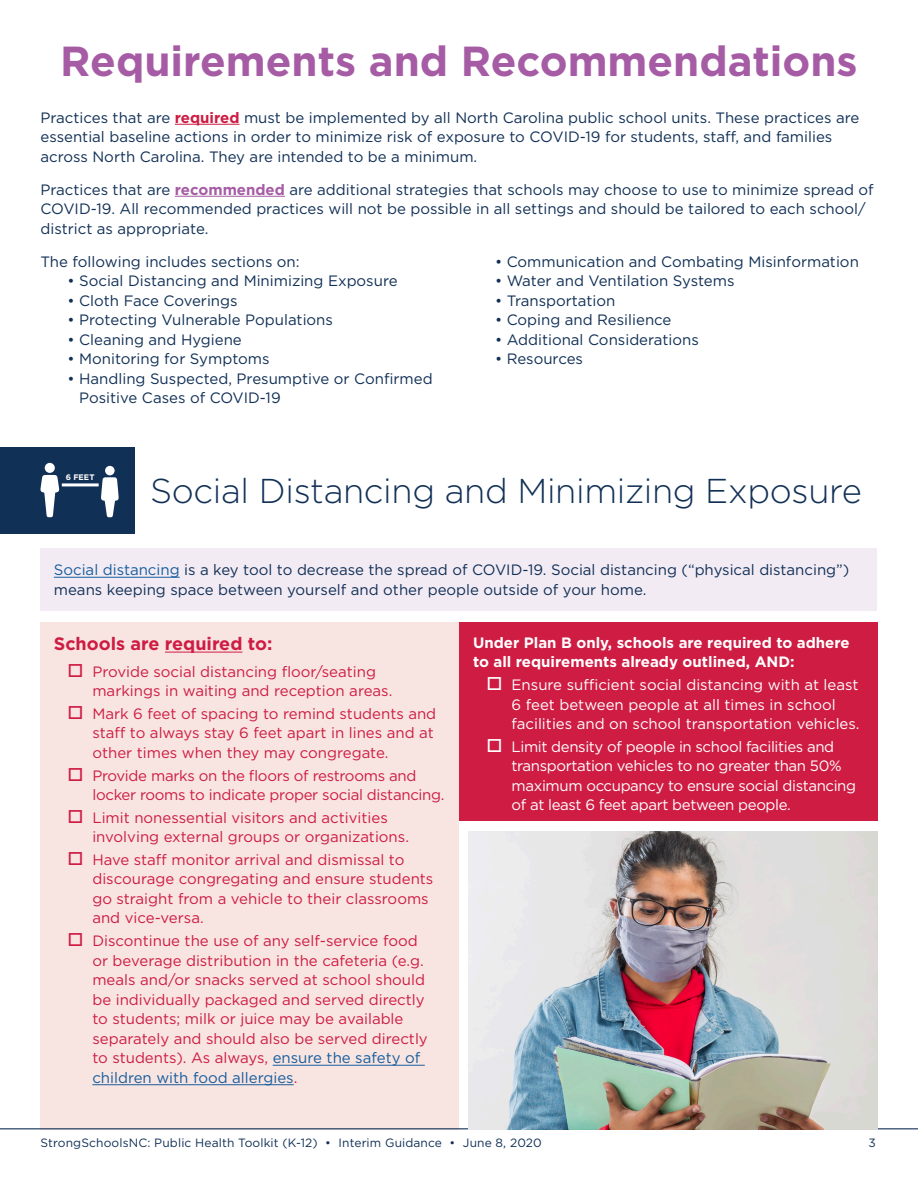
<style>
.page{position:relative;width:918px;height:1188px;background:#fff}
.page>*{position:absolute;margin:0;border:0;box-sizing:border-box;transform-origin:0 0}
.t1{font:700 42px "Gotham";color:#a65ca5}
.t2{font:300 34.5px "Gotham";letter-spacing:-.01em;color:#113056}
.t3{font:700 18px "Gotham";color:#ce1c43}
.t4{font:15px/19.5px "Gotham";color:#113056}
.t5{font:15px/19.5px "Gotham";color:#ce1c43}
.t6{font:15px/19.5px "Gotham";letter-spacing:-.025em;color:#fff}
.t7{font:15px/19.5px "Gotham";color:#fff}
.t8{font:15px/19.5px "Gotham";letter-spacing:-.02em;color:#ce1c43}
.t9{font:700 15px/19.5px "Gotham";color:#fff}
.t10{font:12px "Gotham";letter-spacing:.01em;color:#113056}
.t11{font:700 7.95px "Gotham";color:#fff}
.s1{font-weight:700;color:#ce1c43}
.s2{font-weight:700;color:#a65ca5}
.s3{color:#175d9e}
</style>
<div class="page">
<div style="left:40px;top:622px;width:419px;height:507px;background:#f8e5e1"></div>
<div style="left:459px;top:622px;width:419px;height:199px;background:#ce1c43"></div>
<div style="left:40px;top:549px;width:838px;height:62px;background:#f3ebf4"></div>
<div style="left:0;top:447px;width:134px;height:87px;background:#113056"></div>
<svg style="left:40px;top:475px;width:19px;height:42px"></svg>
<svg style="left:101px;top:477px;width:18px;height:40px"></svg>
<hr style="left:62px;top:483px;width:37px;height:3px;background:#fff">
<hr style="left:0;top:1128px;width:918px;height:1px;background:#113056">
<hr style="left:175px;top:124px;width:65px;height:1px;background:#ce1c43">
<hr style="left:175px;top:196px;width:110px;height:1px;background:#a65ca5">
<hr style="left:54px;top:577px;width:126px;height:1px;background:#175d9e">
<hr style="left:165px;top:652px;width:78px;height:1px;background:#ce1c43">
<hr style="left:273px;top:1065px;width:152px;height:1px;background:#175d9e">
<hr style="left:92px;top:1084px;width:202px;height:1px;background:#175d9e">
<div style="left:45px;top:463px;width:10px;height:10px;background:#fff;border-radius:50%"></div>
<div style="left:105px;top:466px;width:10px;height:9px;background:#fff;border-radius:50%"></div>
<img style="left:469px;top:832px;width:409px;height:297px">
<h1 class="t1" style="left:60px;top:33px;width:799px">Requirements and Recommendations</h1>
<p class="t4" style="left:40px;top:107px;width:820px">Practices that are <span class="s1">required</span> must be implemented by all North Carolina public school units These practices are essential baseline actions in order to minimize risk of exposure to COVID-19 for students, staf, and families across North Carolina They are intended to be a minimum</p>
<p class="t4" style="left:40px;top:179px;width:835px">Practices that are <span class="s2">recommended</span> are additional strategies that schools may choose to use to minimize spread of<br>COVID-19 All recommended practices will not be possible in all settings and should be tailored to each school/ district as appropriate</p>
<p class="t4" style="left:40px;top:251px;width:261px">The following includes sections on:</p>
<p class="t4" style="left:68px;top:271px;width:332px">• Social Distancing and Minimizing Exposure</p>
<p class="t4" style="left:68px;top:290px;width:172px">• Cloth Face Coverings</p>
<p class="t4" style="left:68px;top:310px;width:267px">• Protecting Vulnerable Populations</p>
<p class="t4" style="left:68px;top:329px;width:176px">• Cleaning and Hygiene</p>
<p class="t4" style="left:68px;top:349px;width:204px">• Monitoring for Symptoms</p>
<p class="t4" style="left:79px;top:368px;width:355px;text-indent:-12px">• Handling Suspected, Presumptive or Confrmed<br>Positive Cases of COVID-19</p>
<p class="t4" style="left:495px;top:251px;width:365px">• Communication and Combating Misinformation</p>
<p class="t4" style="left:495px;top:271px;width:241px">• Water and Ventilation Systems</p>
<p class="t4" style="left:495px;top:290px;width:122px">• Transportation</p>
<p class="t4" style="left:495px;top:310px;width:178px">• Coping and Resilience</p>
<p class="t4" style="left:495px;top:329px;width:205px">• Additional Considerations</p>
<p class="t4" style="left:495px;top:349px;width:90px">• Resources</p>
<p class="t11" style="left:66px;top:472px;width:30px">6 FEET</p>
<h2 class="t2" style="left:150px;top:472px;width:713px">Social Distancing and Minimizing Exposure</h2>
<p class="t4" style="left:54px;top:560px;width:797px"><span class="s3">Social distancing</span> is a key tool to decrease the spread of COVID-19 Social distancing (“physical distancing”) means keeping space between yourself and other people outside of your home</p>
<p class="t3" style="left:54px;top:632px;width:220px">Schools are required to:</p>
<p class="t5" style="left:92px;top:661px;width:298px;text-indent:-25px">□ Provide social distancing foor/seating markings in waiting and reception areas</p>
<p class="t5" style="left:92px;top:703px;width:345px;text-indent:-25px">□ Mark 6 feet of spacing to remind students and staf to always stay 6 feet apart in lines and at other times when they may congregate</p>
<p class="t8" style="left:92px;top:765px;width:350px;text-indent:-25px">□ Provide marks on the foors of restrooms and locker rooms to indicate proper social distancing</p>
<p class="t5" style="left:92px;top:807px;width:314px;text-indent:-25px">□ Limit nonessential visitors and activities involving external groups or organizations</p>
<p class="t5" style="left:92px;top:850px;width:343px;text-indent:-25px">□ Have staf monitor arrival and dismissal to discourage congregating and ensure students go straight from a vehicle to their classrooms and vice-versa</p>
<p class="t5" style="left:92px;top:931px;width:337px;text-indent:-25px">□ Discontinue the use of any self-service food or beverage distribution in the cafeteria (e g meals and/or snacks served at school should be individually packaged and served directly to students; milk or juice may be available separately and should also be served directly to students) As always, <span class="s3">ensure the safety of children with food allergies</span></p>
<p class="t9" style="left:473px;top:633px;width:378px">Under Plan B only, schools are required to adhere to all requirements already outlined, AND:</p>
<p class="t7" style="left:512px;top:675px;width:348px;text-indent:-25px">□ Ensure sufcient social distancing with at least<br>6 feet between people at all times in school facilities and on school transportation vehicles</p>
<p class="t6" style="left:512px;top:736px;width:346px;text-indent:-25px">□ Limit density of people in school facilities and transportation vehicles to no greater than 50% maximum occupancy to ensure social distancing of at least 6 feet apart between people</p>
<p class="t10" style="left:40px;top:1135px;width:503px">StrongSchoolsNC: Public Health Toolkit (K-12) • Interim Guidance • June 8, 2020</p>
<p class="t10" style="left:869px;top:1135px;width:9px">3</p>
</div>
